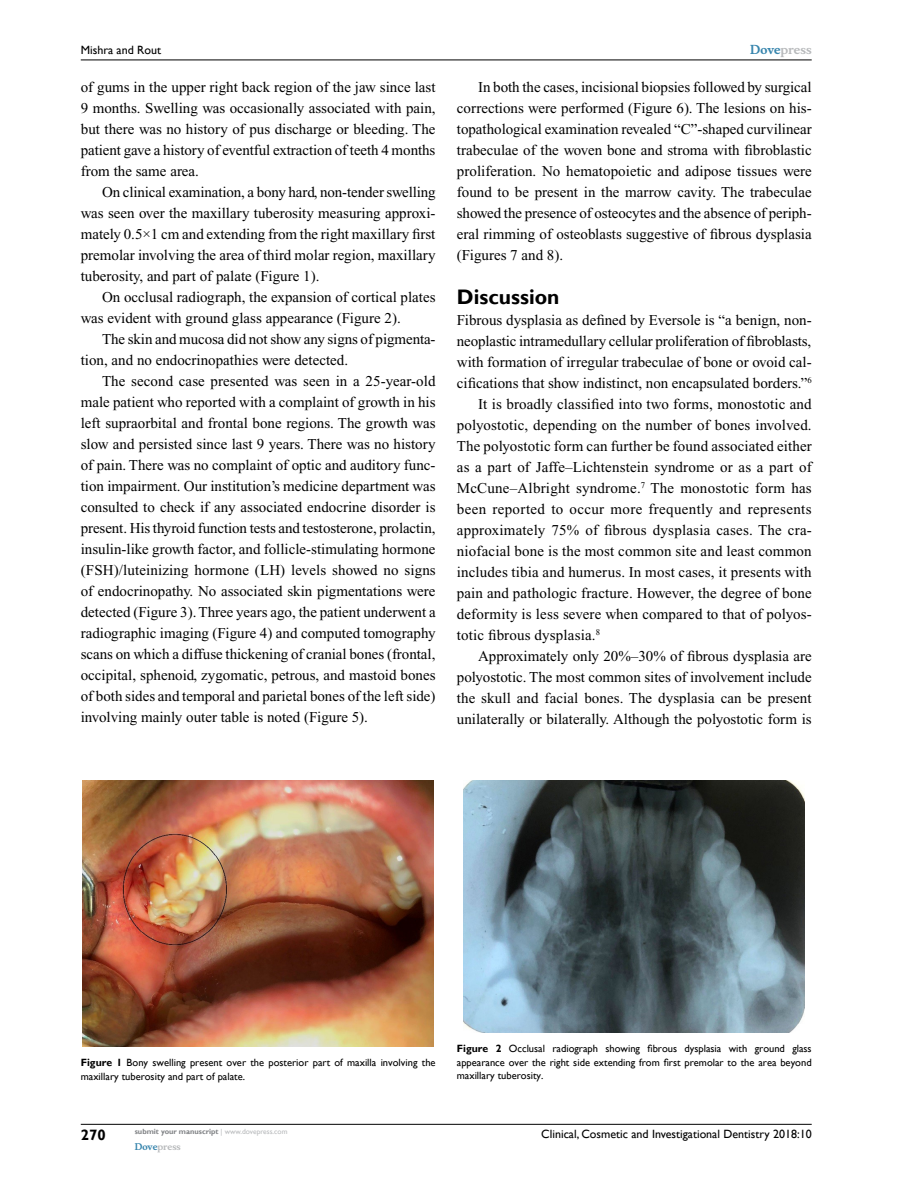
<style>
.page{position:relative;width:918px;height:1188px;background:#fff}
.page>*{position:absolute;margin:0;border:0;box-sizing:border-box;transform-origin:0 0}
.t1{font:700 21px "Gill Sans";color:#000}
.t2{font:15px/21px "Times New Roman";color:#000;text-align:justify}
.t3{font:15px "Times New Roman";letter-spacing:.02em;color:#000}
.t4{font:700 15px "Gill Sans";color:#000}
.t5{font:12px "Gill Sans";color:#000}
.t6{font:700 12px "Musee";color:#b8babc}
.t7{font:10.5px/13.5px "Gill Sans";color:#000}
.t8{font:700 9px "Musee";color:#b8babc}
.t9{font:700 7.5px "Gill Sans";color:#808285}
.s1{color:#3785ad}
.s2{font-weight:700}
.s3{font-weight:400;color:#b8babc}
</style>
<div class="page">
<hr style="left:81px;top:1124px;width:731px;height:1px;background:#000">
<hr style="left:81px;top:60px;width:731px;height:1px;background:#000">
<img style="left:83px;top:780px;width:351px;height:267px">
<img style="left:464px;top:781px;width:341px;height:252px">
<p class="t5" style="left:81px;top:43px;width:82px">Mishra and Rout</p>
<p class="t2" style="left:81px;top:77px;width:356px">of gums in the upper right back region of the jaw since last 9 months. Swelling was occasionally associated with pain, but there was no history of pus discharge or bleeding. The patient gave a history of eventful extraction of teeth 4 months from the same area.</p>
<p class="t2" style="left:81px;top:182px;width:357px;text-indent:21px">On clinical examination, a bony hard, non-tender swelling was seen over the maxillary tuberosity measuring approxi&shy;mately 0.5×1 cm and extending from the right maxillary first premolar involving the area of third molar region, maxillary tuberosity, and part of palate (Figure 1).</p>
<p class="t2" style="left:81px;top:287px;width:356px;text-indent:21px">On occlusal radiograph, the expansion of cortical plates was evident with ground glass appearance (Figure 2).</p>
<p class="t2" style="left:81px;top:329px;width:356px;text-indent:21px">The skin and mucosa did not show any signs of pigmenta&shy;tion, and no endocrinopathies were detected.</p>
<p class="t2" style="left:81px;top:371px;width:357px;text-indent:21px">The second case presented was seen in a 25-year-old male patient who reported with a complaint of growth in his left supraorbital and frontal bone regions. The growth was slow and persisted since last 9 years. There was no history of pain. There was no complaint of optic and auditory func&shy;tion impairment. Our institution’s medicine department was consulted to check if any associated endocrine disorder is present. His thyroid function tests and testosterone, prolactin, insulin-like growth factor, and follicle-stimulating hormone (FSH)/luteinizing hormone (LH) levels showed no signs of endocrinopathy. No associated skin pigmentations were detected (Figure 3). Three years ago, the patient underwent a radiographic imaging (Figure 4) and computed tomography scans on which a diffuse thickening of cranial bones (frontal, occipital, sphenoid, zygomatic, petrous, and mastoid bones of both sides and temporal and parietal bones of the left side) involving mainly outer table is noted (Figure 5).</p>
<p class="t6" style="left:750px;top:43px;width:63px"><span class="s1">Dove</span>press</p>
<p class="t2" style="left:457px;top:77px;width:357px;text-indent:21px">In both the cases, incisional biopsies followed by surgical corrections were performed (Figure 6). The lesions on his&shy;topathological examination revealed “C”-shaped curvilinear trabeculae of the woven bone and stroma with fibroblastic proliferation. No hematopoietic and adipose tissues were found to be present in the marrow cavity. The trabeculae showed the presence of osteocytes and the absence of periph&shy;eral rimming of osteoblasts suggestive of fibrous dysplasia (Figures 7 and 8).</p>
<h1 class="t1" style="left:457px;top:284px;width:104px">Discussion</h1>
<p class="t2" style="left:457px;top:309px;width:356px">Fibrous dysplasia as defined by Eversole is “a benign, non-</p>
<p class="t2" style="left:457px;top:330px;width:356px">neoplastic intramedullary cellular proliferation of fibroblasts,</p>
<p class="t2" style="left:457px;top:351px;width:356px">with formation of irregular trabeculae of bone or ovoid cal-</p>
<p class="t2" style="left:457px;top:372px;width:356px">cifications that show indistinct, non encapsulated borders.”<sup>6</sup></p>
<p class="t2" style="left:478px;top:393px;width:335px">It is broadly classified into two forms, monostotic and</p>
<p class="t2" style="left:457px;top:414px;width:356px">polyostotic, depending on the number of bones involved.</p>
<p class="t2" style="left:457px;top:435px;width:357px">The polyostotic form can further be found associated either</p>
<p class="t2" style="left:457px;top:456px;width:356px">as a part of Jaffe–Lichtenstein syndrome or as a part of</p>
<p class="t2" style="left:457px;top:477px;width:356px">McCune–Albright syndrome.<sup>7</sup> The monostotic form has</p>
<p class="t3" style="left:457px;top:500px;width:356px">been reported to occur more frequently and represents</p>
<p class="t2" style="left:457px;top:519px;width:357px">approximately 75% of fibrous dysplasia cases. The cra-</p>
<p class="t2" style="left:457px;top:540px;width:356px">niofacial bone is the most common site and least common</p>
<p class="t2" style="left:457px;top:561px;width:356px">includes tibia and humerus. In most cases, it presents with</p>
<p class="t2" style="left:457px;top:582px;width:356px">pain and pathologic fracture. However, the degree of bone</p>
<p class="t2" style="left:457px;top:603px;width:356px">deformity is less severe when compared to that of polyos-</p>
<p class="t2" style="left:457px;top:624px;width:145px">totic fibrous dysplasia.<sup>8</sup></p>
<p class="t2" style="left:478px;top:645px;width:335px">Approximately only 20%–30% of fibrous dysplasia are</p>
<p class="t2" style="left:457px;top:666px;width:356px">polyostotic. The most common sites of involvement include</p>
<p class="t2" style="left:457px;top:687px;width:356px">the skull and facial bones. The dysplasia can be present</p>
<p class="t2" style="left:457px;top:708px;width:356px">unilaterally or bilaterally. Although the polyostotic form is</p>
<p class="t7" style="left:81px;top:1056px;width:356px"><span class="s2">Figure 1</span> Bony swelling present over the posterior part of maxilla involving the maxillary tuberosity and part of palate.</p>
<p class="t4" style="left:81px;top:1126px;width:26px">270</p>
<p class="t9" style="left:135px;top:1127px;width:154px">submit your manuscript <span class="s3">| www.dovepress.com</span></p>
<p class="t8" style="left:135px;top:1141px;width:48px"><span class="s1">Dove</span>press</p>
<p class="t7" style="left:457px;top:1042px;width:356px;text-align:justify"><span class="s2">Figure 2</span> Occlusal radiograph showing fibrous dysplasia with ground glass appearance over the right side extending from first premolar to the area beyond maxillary tuberosity.</p>
<p class="t5" style="left:541px;top:1127px;width:272px">Clinical, Cosmetic and Investigational Dentistry 2018:10</p>
</div>
